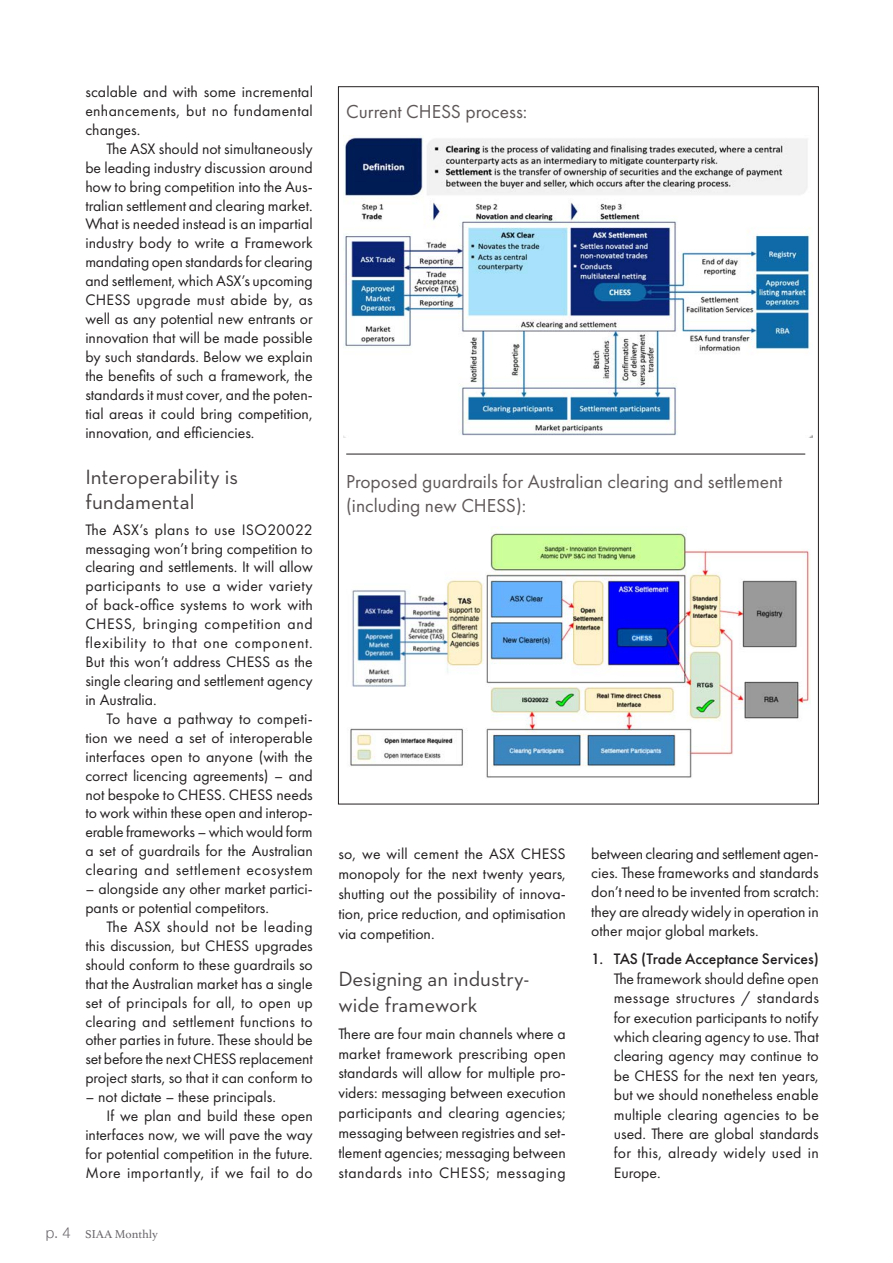
<style>
.page{position:relative;width:893px;height:1263px;background:#fff}
.page>*{position:absolute;margin:0;border:0;box-sizing:border-box;transform-origin:0 0}
.t1{font:21px/25.2px "Neutraface Text";color:#433e3f}
.t2{font:19.5px/24px "Futura PT";color:#5f5859}
.t3{font:15.75px/18.9px "Futura PT";color:#231f20;text-align:justify}
.t4{font:500 15.75px "Futura PT";color:#231f20}
.t5{font:15.75px "Futura PT";letter-spacing:.03em;color:#231f20}
.t6{font:12px "Athelas";color:#6a666b}
.s1{font-family:"Helvetica Neue";font-weight:300;font-size:15px}
</style>
<div class="page">
<img style="left:343px;top:136px;width:470px;height:302px">
<img style="left:350px;top:533px;width:460px;height:245px">
<hr style="left:346px;top:454px;width:459px;height:1px;background:#231f20">
<p class="t3" style="left:85px;top:83px;width:229px">scalable and with some incremental enhancements, but no fundamental changes.</p>
<p class="t3" style="left:85px;top:140px;width:229px;text-indent:21px">The ASX should not simultaneously be leading industry discussion around how to bring competition into the Aus&shy;tralian settlement and clearing market.<br>What is needed instead is an impartial industry body to write a Framework mandating open standards for clearing and settlement, which ASX’s upcoming CHESS upgrade must abide by, as well as any potential new entrants or innovation that will be made possible by such standards. Below we explain the benefits of such a framework, the standards it must cover, and the poten&shy;tial areas it could bring competition, innovation, and efficiencies.</p>
<h1 class="t1" style="left:85px;top:466px;width:154px">Interoperability is fundamental</h1>
<p class="t3" style="left:85px;top:521px;width:229px">The ASX’s plans to use ISO20022 messaging won’t bring competition to clearing and settlements. It will allow participants to use a wider variety of back-office systems to work with CHESS, bringing competition and flexibility to that one component.<br>But this won’t address CHESS as the single clearing and settlement agency in Australia.</p>
<p class="t3" style="left:85px;top:710px;width:229px;text-indent:21px">To have a pathway to competi&shy;tion we need a set of interoperable interfaces open to anyone (with the correct licencing agreements) – and not bespoke to CHESS. CHESS needs to work within these open and interop&shy;erable frameworks – which would form a set of guardrails for the Australian clearing and settlement ecosystem</p>
<p class="t3" style="left:85px;top:880px;width:229px">– alongside any other market partici&shy;pants or potential competitors.</p>
<p class="t3" style="left:85px;top:918px;width:229px;text-indent:21px">The ASX should not be leading this discussion, but CHESS upgrades should conform to these guardrails so that the Australian market has a single set of principals for all, to open up clearing and settlement functions to other parties in future. These should be set before the next CHESS replacement project starts, so that it can conform to</p>
<p class="t3" style="left:85px;top:1088px;width:192px">– not dictate – these principals.</p>
<p class="t3" style="left:107px;top:1107px;width:208px">If we plan and build these open</p>
<p class="t3" style="left:85px;top:1126px;width:229px">interfaces now, we will pave the way</p>
<p class="t3" style="left:85px;top:1145px;width:229px">for potential competition in the future.</p>
<p class="t5" style="left:85px;top:1166px;width:229px">More importantly, if we fail to do</p>
<p class="t6" style="left:46px;top:1230px;width:114px"><span class="s1">p. 4</span> SIAA Monthly</p>
<p class="t2" style="left:346px;top:101px;width:183px">Current CHESS process:</p>
<p class="t2" style="left:346px;top:471px;width:438px">Proposed guardrails for Australian clearing and settlement (including new CHESS):</p>
<p class="t3" style="left:338px;top:845px;width:229px;line-height:20px">so, we will cement the ASX CHESS monopoly for the next twenty years, shutting out the possibility of innova&shy;tion, price reduction, and optimisation via competition.</p>
<h1 class="t1" style="left:338px;top:968px;width:193px;line-height:26.2px">Designing an industry&shy;wide framework</h1>
<p class="t3" style="left:338px;top:1024px;width:229px;line-height:20px">There are four main channels where a market framework prescribing open standards will allow for multiple pro&shy;viders: messaging between execution participants and clearing agencies; messaging between registries and set&shy;tlement agencies; messaging between standards into CHESS; messaging</p>
<p class="t3" style="left:591px;top:845px;width:229px;line-height:19.4px">between clearing and settlement agen&shy;cies. These frameworks and standards don’t need to be invented from scratch: they are already widely in operation in other major global markets.</p>
<p class="t4" style="left:591px;top:952px;width:229px">1. TAS (Trade Acceptance Services)</p>
<p class="t3" style="left:614px;top:970px;width:207px;line-height:19.4px">The framework should define open message structures / standards for execution participants to notify which clearing agency to use. That clearing agency may continue to be CHESS for the next ten years, but we should nonetheless enable multiple clearing agencies to be used. There are global standards for this, already widely used in Europe.</p>
</div>
